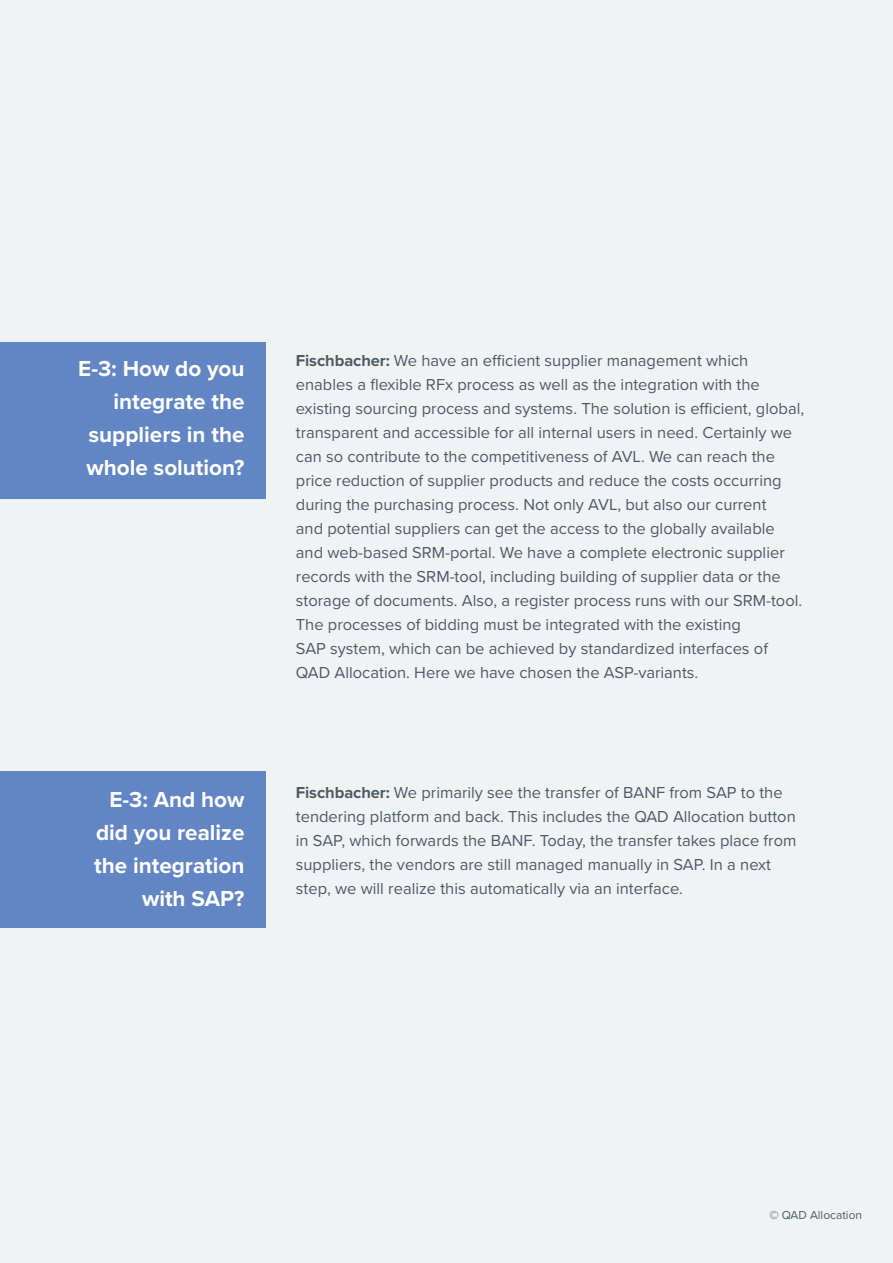
<style>
.page{position:relative;width:893px;height:1263px;background:#f0f3f3}
.page>*{position:absolute;margin:0;border:0;box-sizing:border-box;transform-origin:0 0}
.BODY{font:700 22.5px/33px "Proxima Nova";color:#fff;text-align:right}
.BODY-2{font:16.5px/24px "Proxima Nova";color:#4e5b67}
.footnote{font:12px "Proxima Nova";color:#4e5b67}
.s1{font-weight:700}
</style>
<div class="page">
<div style="left:0;top:342px;width:266px;height:157px;background:#6285c4"></div>
<div style="left:0;top:771px;width:266px;height:157px;background:#6285c4"></div>
<p class="BODY" style="left:78px;top:353px;width:168px">E-3: How do you integrate the suppliers in the whole solution?</p>
<p class="BODY" style="left:94px;top:783px;width:152px">E-3: And how did you realize the integration with SAP?</p>
<p class="BODY-2" style="left:296px;top:349px;width:510px"><span class="s1">Fischbacher:</span> We have an efficient supplier management which enables a flexible RFx process as well as the integration with the existing sourcing process and systems. The solution is efficient, global, transparent and accessible for all internal users in need. Certainly we can so contribute to the competitiveness of AVL. We can reach the price reduction of supplier products and reduce the costs occurring during the purchasing process. Not only AVL, but also our current<br>and potential suppliers can get the access to the globally available and web-based SRM-portal. We have a complete electronic supplier records with the SRM-tool, including building of supplier data or the storage of documents. Also, a register process runs with our SRM-tool.<br>The processes of bidding must be integrated with the existing</p>
<p class="BODY-2" style="left:296px;top:637px;width:474px">SAP system, which can be achieved by standardized interfaces of</p>
<p class="BODY-2" style="left:296px;top:661px;width:404px">QAD Allocation. Here we have chosen the ASP-variants.</p>
<p class="BODY-2" style="left:296px;top:781px;width:502px"><span class="s1">Fischbacher:</span> We primarily see the transfer of BANF from SAP to the tendering platform and back. This includes the QAD Allocation button in SAP, which forwards the BANF. Today, the transfer takes place from suppliers, the vendors are still managed manually in SAP. In a next step, we will realize this automatically via an interface.</p>
<p class="footnote" style="left:769px;top:1208px;width:94px">© QAD Allocation</p>
</div>
